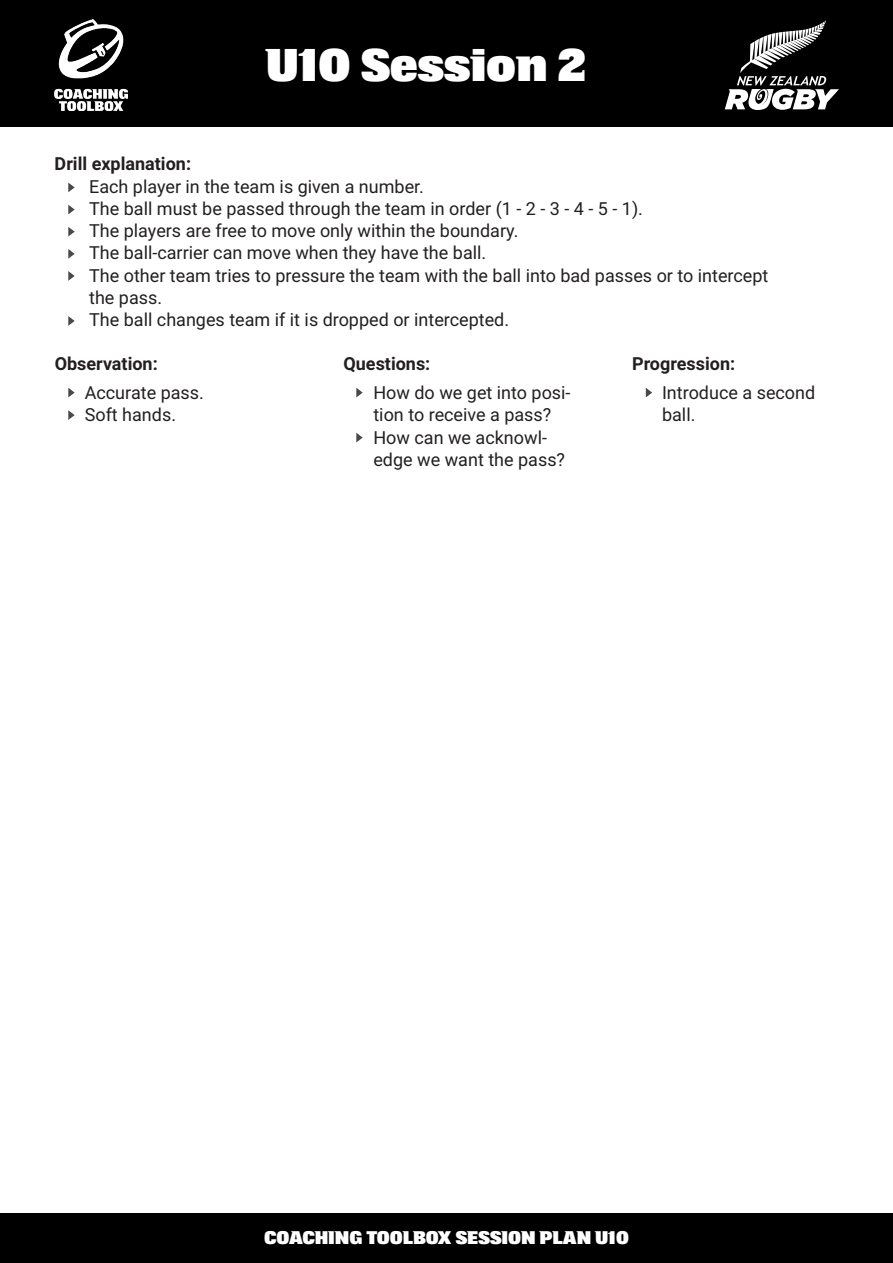
<style>
.page{position:relative;width:893px;height:1263px;background:#fff}
.page>*{position:absolute;margin:0;border:0;box-sizing:border-box;transform-origin:0 0}
.t1{font:700 45px "NZ Rugby Chisel";color:#fff}
.t2{font:18px/22.5px "Roboto";color:#231f20}
.t3{font:700 18px "Roboto";color:#231f20}
.t4{font:700 18px "NZ Rugby Chisel";color:#fff}
</style>
<div class="page">
<div style="left:0;top:0;width:893px;height:126px;background:#000"></div>
<svg style="left:725px;top:20px;width:114px;height:90px"></svg>
<div style="left:0;top:1213px;width:893px;height:50px;background:#000"></div>
<img style="left:55px;top:20px;width:72px;height:91px">
<svg style="left:68px;top:183px;width:7px;height:9px"></svg>
<svg style="left:68px;top:205px;width:7px;height:9px"></svg>
<svg style="left:68px;top:227px;width:7px;height:10px"></svg>
<svg style="left:68px;top:249px;width:7px;height:10px"></svg>
<svg style="left:68px;top:271px;width:7px;height:10px"></svg>
<svg style="left:68px;top:316px;width:7px;height:10px"></svg>
<svg style="left:68px;top:388px;width:7px;height:9px"></svg>
<svg style="left:356px;top:388px;width:7px;height:9px"></svg>
<svg style="left:646px;top:388px;width:6px;height:9px"></svg>
<svg style="left:68px;top:410px;width:7px;height:10px"></svg>
<svg style="left:356px;top:433px;width:7px;height:9px"></svg>
<p class="t1" style="left:266px;top:39px;width:322px">U10 Session 2</p>
<p class="t3" style="left:55px;top:151px;width:138px">Drill explanation:</p>
<p class="t2" style="left:89px;top:174px;width:336px">Each player in the team is given a number.</p>
<p class="t2" style="left:89px;top:197px;width:555px">The ball must be passed through the team in order (1 - 2 - 3 - 4 - 5 - 1).</p>
<p class="t2" style="left:89px;top:219px;width:431px">The players are free to move only within the boundary.</p>
<p class="t2" style="left:89px;top:241px;width:399px">The ball-carrier can move when they have the ball.</p>
<p class="t2" style="left:89px;top:264px;width:681px">The other team tries to pressure the team with the ball into bad passes or to intercept</p>
<p class="t2" style="left:89px;top:286px;width:75px">the pass.</p>
<p class="t2" style="left:89px;top:308px;width:421px">The ball changes team if it is dropped or intercepted.</p>
<p class="t3" style="left:55px;top:351px;width:105px">Observation:</p>
<p class="t2" style="left:85px;top:380px;width:121px">Accurate pass.</p>
<p class="t2" style="left:85px;top:403px;width:93px">Soft hands.</p>
<p class="t3" style="left:343px;top:351px;width:88px">Questions:</p>
<p class="t2" style="left:373px;top:380px;width:199px">How do we get into posi&shy;tion to receive a pass?</p>
<p class="t2" style="left:373px;top:425px;width:193px">How can we acknowl&shy;edge we want the pass?</p>
<p class="t3" style="left:632px;top:351px;width:105px">Progression:</p>
<p class="t2" style="left:662px;top:380px;width:155px">Introduce a second ball.</p>
<p class="t4" style="left:264px;top:1227px;width:366px">COACHING TOOLBOX SESSION PLAN U10</p>
</div>
